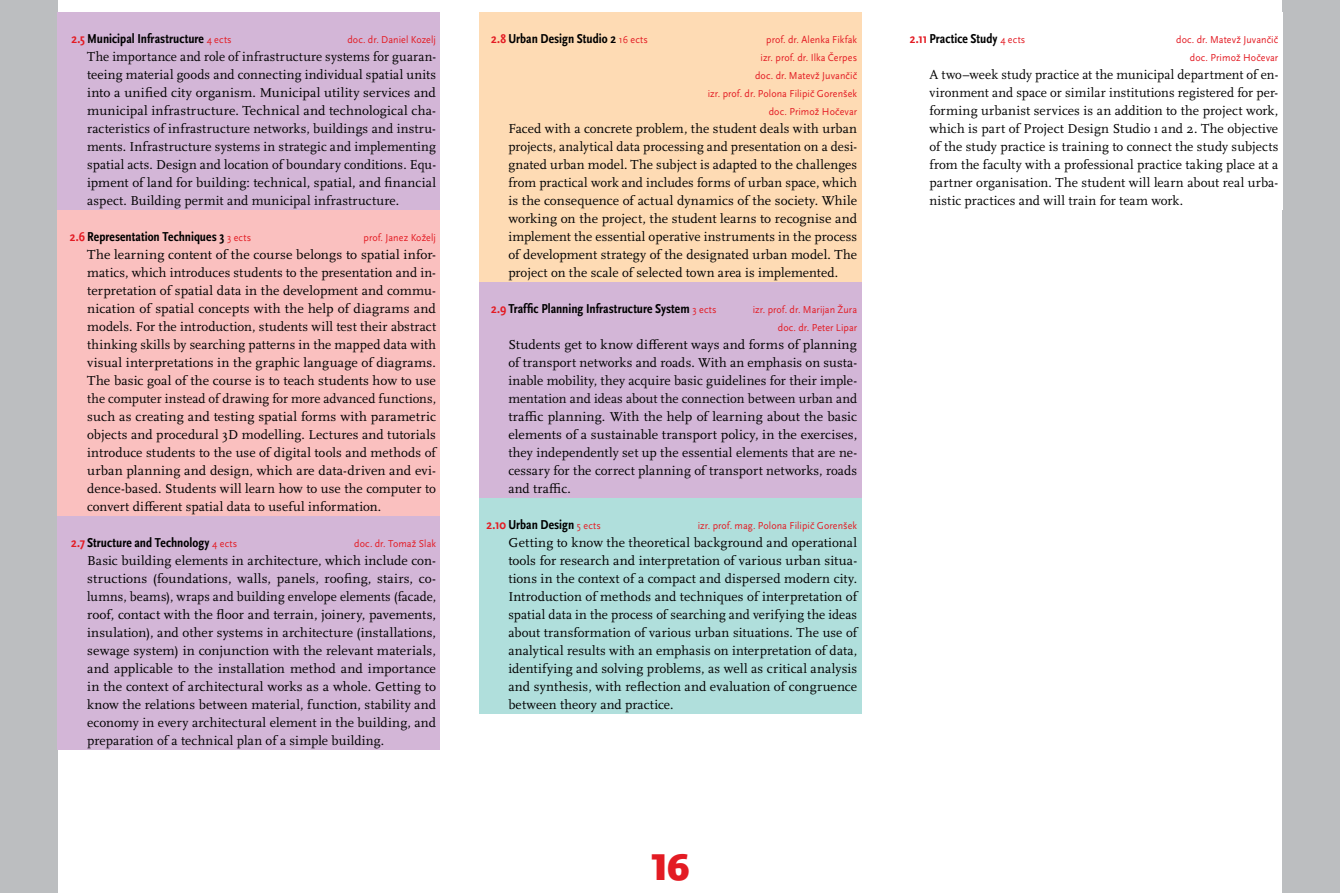
<style>
.page{position:relative;width:1340px;height:893px;background:#fff}
.page>*{position:absolute;margin:0;border:0;box-sizing:border-box;transform-origin:0 0}
.t1{font:900 39px "Scala Sans Pro";color:#e31b23}
.t2{font:13.5px/18px "Scala Pro";letter-spacing:.01em;color:#000;text-align:justify}
.t3{font:700 condensed 13.5px "Scala Sans Pro";letter-spacing:.005em;color:#000}
.t4{font:10.5px/18px "Scala Sans Pro";letter-spacing:.005em;color:#e31b23;text-align:right;scale:.95 1}
.s1{color:#e31b23}
.s2{font-weight:400;font-stretch:normal;font-size:10.5px;color:#e31b23}
</style>
<div class="page">
<div style="left:0;top:0;width:57px;height:893px;background:#bcbec0"></div>
<div style="left:1282px;top:0;width:57px;height:893px;background:#bcbec0"></div>
<div style="left:57px;top:12px;width:383px;height:39px;background:#d3b6d7"></div>
<div style="left:57px;top:48px;width:383px;height:162px;background:#d3b6d7"></div>
<div style="left:57px;top:210px;width:383px;height:39px;background:#fac0bf"></div>
<div style="left:57px;top:246px;width:383px;height:270px;background:#fac0bf"></div>
<div style="left:57px;top:516px;width:383px;height:39px;background:#d3b6d7"></div>
<div style="left:57px;top:552px;width:383px;height:198px;background:#d3b6d7"></div>
<div style="left:478px;top:12px;width:383px;height:111px;background:#fedbb4"></div>
<div style="left:478px;top:120px;width:383px;height:162px;background:#fedbb4"></div>
<div style="left:478px;top:282px;width:383px;height:57px;background:#d3b6d7"></div>
<div style="left:478px;top:336px;width:383px;height:162px;background:#d3b6d7"></div>
<div style="left:478px;top:498px;width:383px;height:39px;background:#b0dfdc"></div>
<div style="left:478px;top:534px;width:383px;height:180px;background:#b0dfdc"></div>
<p class="t3" style="left:72px;top:30px;width:162px"><span class="s1">2.5</span> Municipal Infrastructure <span class="s2">4 ects</span></p>
<p class="t4" style="left:347px;top:30px;width:95px">doc. dr. Daniel Kozelj</p>
<p class="t2" style="left:87px;top:47px;width:350px">The importance and role of infrastructure systems for guaran&shy;teeing material goods and connecting individual spatial units into a unified city organism. Municipal utility services and municipal infrastructure. Technical and technological cha&shy;racteristics of infrastructure networks, buildings and instru&shy;ments. Infrastructure systems in strategic and implementing spatial acts. Design and location of boundary conditions. Equ&shy;ipment of land for building: technical, spatial, and financial aspect. Building permit and municipal infrastructure.</p>
<p class="t3" style="left:70px;top:228px;width:183px"><span class="s1">2.6</span> Representation Techniques 3 <span class="s2">3 ects</span></p>
<p class="t4" style="left:363px;top:228px;width:78px">prof. Janez Koželj</p>
<p class="t2" style="left:87px;top:245px;width:350px">The learning content of the course belongs to spatial infor&shy;matics, which introduces students to the presentation and in&shy;terpretation of spatial data in the development and commu&shy;nication of spatial concepts with the help of diagrams and models. For the introduction, students will test their abstract thinking skills by searching patterns in the mapped data with visual interpretations in the graphic language of diagrams.<br>The basic goal of the course is to teach students how to use the computer instead of drawing for more advanced functions, such as creating and testing spatial forms with parametric objects and procedural 3D modelling. Lectures and tutorials introduce students to the use of digital tools and methods of urban planning and design, which are data-driven and evi&shy;dence-based. Students will learn how to use the computer to convert different spatial data to useful information.</p>
<p class="t3" style="left:71px;top:534px;width:168px"><span class="s1">2.7</span> Structure and Technology <span class="s2">4 ects</span></p>
<p class="t4" style="left:354px;top:534px;width:87px">doc. dr. Tomaž Slak</p>
<p class="t2" style="left:87px;top:551px;width:350px">Basic building elements in architecture, which include con&shy;structions (foundations, walls, panels, roofing, stairs, co&shy;lumns, beams), wraps and building envelope elements (facade, roof, contact with the floor and terrain, joinery, pavements, insulation), and other systems in architecture (installations, sewage system) in conjunction with the relevant materials, and applicable to the installation method and importance in the context of architectural works as a whole. Getting to know the relations between material, function, stability and economy in every architectural element in the building, and preparation of a technical plan of a simple building.</p>
<p class="t3" style="left:491px;top:30px;width:158px"><span class="s1">2.8</span> Urban Design Studio 2 <span class="s2">16 ects</span></p>
<p class="t4" style="left:707px;top:30px;width:159px">prof. dr. Alenka Fikfak<br>izr. prof. dr. Ilka Čerpes<br>doc. dr. Matevž Juvančič<br>izr. prof. dr. Polona Filipič Gorenšek doc. Primož Hočevar</p>
<p class="t2" style="left:508px;top:119px;width:350px">Faced with a concrete problem, the student deals with urban projects, analytical data processing and presentation on a desi&shy;gnated urban model. The subject is adapted to the challenges from practical work and includes forms of urban space, which is the consequence of actual dynamics of the society. While working on the project, the student learns to recognise and implement the essential operative instruments in the process of development strategy of the designated urban model. The project on the scale of selected town area is implemented.</p>
<p class="t3" style="left:491px;top:300px;width:227px"><span class="s1">2.9</span> Traffic Planning Infrastructure System <span class="s2">3 ects</span></p>
<p class="t4" style="left:752px;top:300px;width:111px">izr. prof. dr. Marijan Žura doc. dr. Peter Lipar</p>
<p class="t2" style="left:508px;top:335px;width:350px">Students get to know different ways and forms of planning of transport networks and roads. With an emphasis on susta&shy;inable mobility, they acquire basic guidelines for their imple&shy;mentation and ideas about the connection between urban and traffic planning. With the help of learning about the basic elements of a sustainable transport policy, in the exercises, they independently set up the essential elements that are ne&shy;cessary for the correct planning of transport networks, roads and traffic.</p>
<p class="t3" style="left:486px;top:516px;width:116px"><span class="s1">2.10</span> Urban Design <span class="s2">5 ects</span></p>
<p class="t4" style="left:697px;top:516px;width:169px">izr. prof. mag. Polona Filipič Gorenšek</p>
<p class="t2" style="left:508px;top:533px;width:350px">Getting to know the theoretical background and operational tools for research and interpretation of various urban situa&shy;tions in the context of a compact and dispersed modern city.<br>Introduction of methods and techniques of interpretation of spatial data in the process of searching and verifying the ideas about transformation of various urban situations. The use of analytical results with an emphasis on interpretation of data, identifying and solving problems, as well as critical analysis and synthesis, with reflection and evaluation of congruence between theory and practice.</p>
<h1 class="t1" style="left:650px;top:843px;width:41px">16</h1>
<p class="t3" style="left:910px;top:30px;width:117px"><span class="s1">2.11</span> Practice Study <span class="s2">4 ects</span></p>
<p class="t4" style="left:1176px;top:30px;width:109px">doc. dr. Matevž Juvančič doc. Primož Hočevar</p>
<p class="t2" style="left:929px;top:65px;width:350px">A two–week study practice at the municipal department of en&shy;vironment and space or similar institutions registered for per&shy;forming urbanist services is an addition to the project work, which is part of Project Design Studio 1 and 2. The objective of the study practice is training to connect the study subjects from the faculty with a professional practice taking place at a partner organisation. The student will learn about real urba&shy;nistic practices and will train for team work.</p>
</div>
